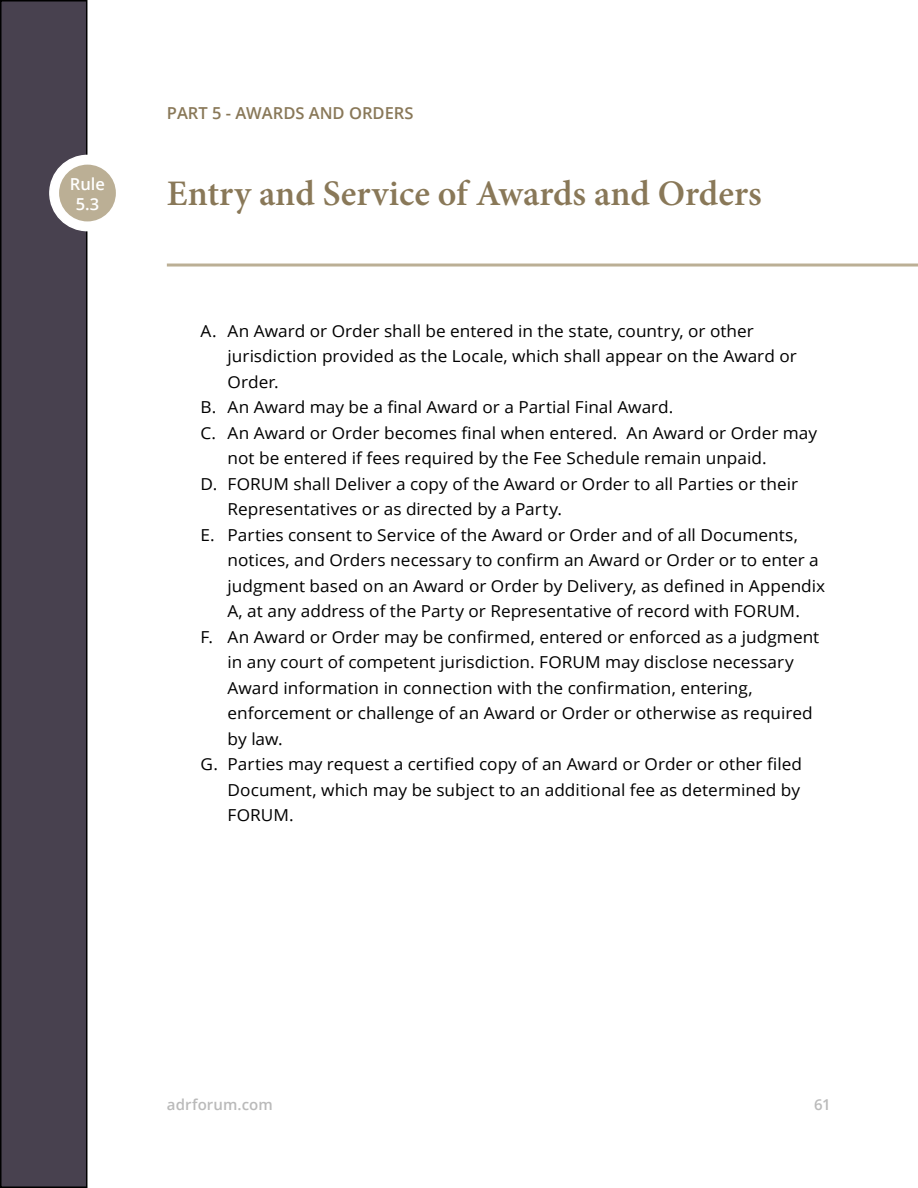
<style>
.page{position:relative;width:918px;height:1188px;background:#fff}
.page>*{position:absolute;margin:0;border:0;box-sizing:border-box;transform-origin:0 0}
.t1{font:600 36px "Minion Pro";color:#897858}
.t2{font:16.5px "Open Sans";color:#000;scale:1.04 1}
.t3{font:600 16.5px "Open Sans";color:#897858}
.t4{font:600 16.5px/19.8px "Open Sans";color:#fff;text-align:center}
.t5{font:600 15px "Open Sans";letter-spacing:.005em;color:#bababa}
</style>
<div class="page">
<div style="left:1px;top:1px;width:86px;height:1186px;background:#48414f"></div>
<div style="left:0;top:0;width:87px;height:1188px;border:2px solid #000"></div>
<div style="left:50px;top:155px;width:75px;height:76px;background:#fff;border-radius:50%"></div>
<div style="left:49px;top:155px;width:77px;height:76px;border:2px solid #fff;border-radius:50%"></div>
<div style="left:59px;top:165px;width:57px;height:56px;background:#bbaf95;border-radius:50%"></div>
<hr style="left:167px;top:264px;width:751px;height:3px;background:#bbaf95">
<p class="t4" style="left:70px;top:174px;width:37px">Rule<br>5.3</p>
<p class="t3" style="left:167px;top:102px;width:248px">PART 5 - AWARDS AND ORDERS</p>
<h1 class="t1" style="left:167px;top:169px;width:596px">Entry and Service of Awards and Orders</h1>
<p class="t2" style="left:201px;top:319px;width:534px">A. An Award or Order shall be entered in the state, country, or other</p>
<p class="t2" style="left:228px;top:345px;width:549px">jurisdiction provided as the Locale, which shall appear on the Award or</p>
<p class="t2" style="left:228px;top:370px;width:51px">Order.</p>
<p class="t2" style="left:201px;top:396px;width:456px">B. An Award may be a final Award or a Partial Final Award.</p>
<p class="t2" style="left:201px;top:421px;width:594px">C. An Award or Order becomes final when entered. An Award or Order may</p>
<p class="t2" style="left:228px;top:447px;width:520px">not be entered if fees required by the Fee Schedule remain unpaid.</p>
<p class="t2" style="left:201px;top:472px;width:576px">D. FORUM shall Deliver a copy of the Award or Order to all Parties or their</p>
<p class="t2" style="left:228px;top:498px;width:323px">Representatives or as directed by a Party.</p>
<p class="t2" style="left:201px;top:523px;width:576px">E. Parties consent to Service of the Award or Order and of all Documents,</p>
<p class="t2" style="left:228px;top:549px;width:570px">notices, and Orders necessary to confirm an Award or Order or to enter a</p>
<p class="t2" style="left:228px;top:574px;width:576px">judgment based on an Award or Order by Delivery, as defined in Appendix</p>
<p class="t2" style="left:228px;top:600px;width:552px">A, at any address of the Party or Representative of record with FORUM.</p>
<p class="t2" style="left:201px;top:625px;width:596px">F. An Award or Order may be confirmed, entered or enforced as a judgment</p>
<p class="t2" style="left:228px;top:651px;width:546px">in any court of competent jurisdiction. FORUM may disclose necessary</p>
<p class="t2" style="left:228px;top:676px;width:506px">Award information in connection with the confirmation, entering,</p>
<p class="t2" style="left:228px;top:702px;width:564px">enforcement or challenge of an Award or Order or otherwise as required</p>
<p class="t2" style="left:228px;top:727px;width:55px">by law.</p>
<p class="t2" style="left:201px;top:753px;width:580px">G. Parties may request a certified copy of an Award or Order or other filed</p>
<p class="t2" style="left:228px;top:778px;width:552px">Document, which may be subject to an additional fee as determined by</p>
<p class="t2" style="left:228px;top:804px;width:65px">FORUM.</p>
<p class="t5" style="left:167px;top:1094px;width:107px">adrforum.com</p>
<p class="t5" style="left:814px;top:1094px;width:18px">61</p>
</div>
